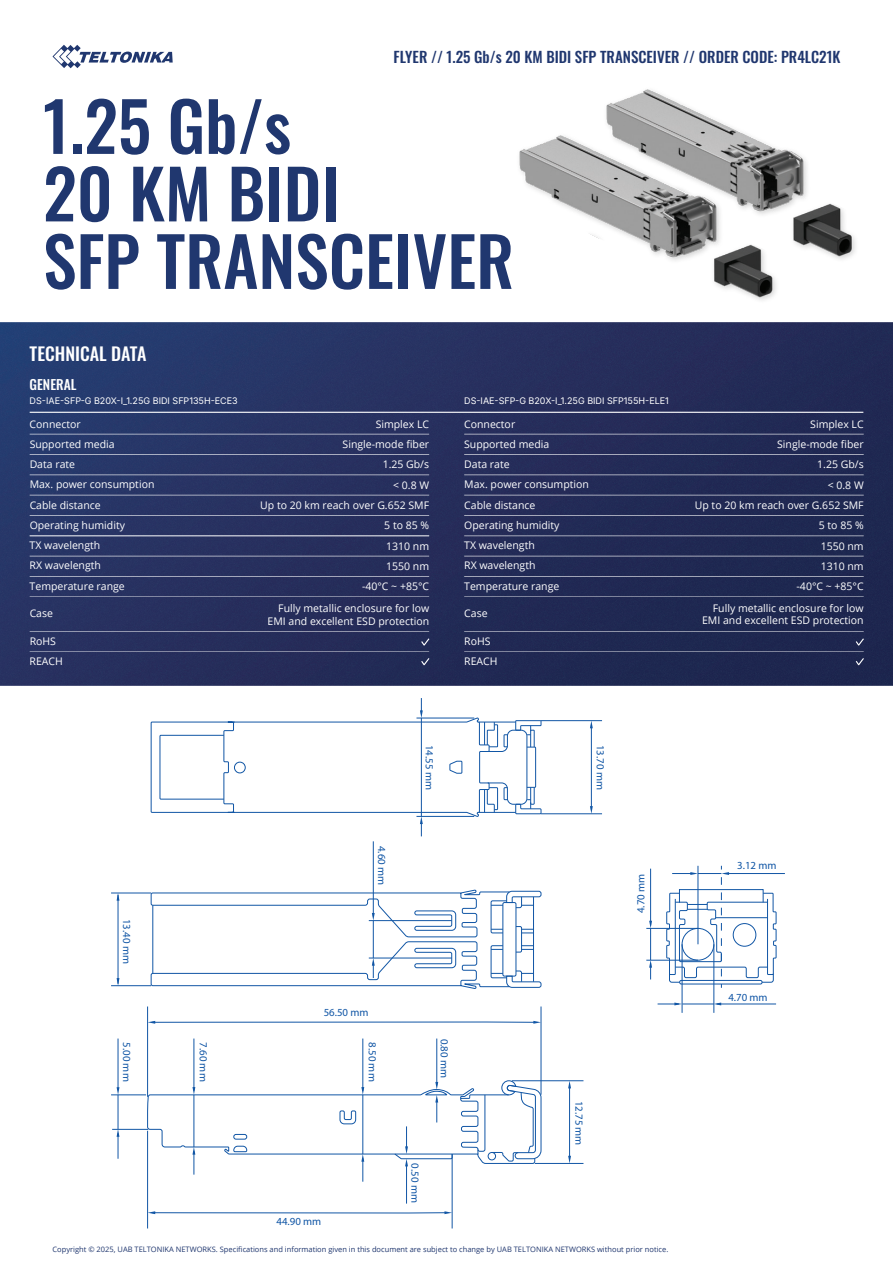
<style>
.page{position:relative;width:893px;height:1263px;background:#fff}
.page>*{position:absolute;margin:0;border:0;box-sizing:border-box;transform-origin:0 0}
.t1{font:500 67.5px/67.5px "Oswald";color:#20376f}
.t2{font:500 18px "Oswald";color:#fff}
.t3{font:500 15px "Oswald";color:#20376f}
.t4{font:500 13.5px "Oswald";color:#fff}
.t5{font:10.8px "Myriad Pro";color:#1055a5}
.t6{font:10.5px/20.1px "Open Sans";color:#fff;text-align:right}
.t7{font:9px "Inter";color:#fff}
.t8{font:7.5px "Open Sans";color:#20376f}
</style>
<div class="page">
<svg style="left:52px;top:45px;width:121px;height:23px"></svg>
<img style="left:0;top:322px;width:893px;height:417px">
<hr style="left:30px;top:412px;width:833px;height:1px;background:#fff">
<hr style="left:30px;top:434px;width:399px;height:1px;background:#fff">
<hr style="left:30px;top:454px;width:399px;height:1px;background:#fff">
<hr style="left:30px;top:475px;width:399px;height:1px;background:#fff">
<hr style="left:30px;top:495px;width:399px;height:1px;background:#fff">
<hr style="left:30px;top:515px;width:399px;height:1px;background:#fff">
<hr style="left:30px;top:631px;width:399px;height:1px;background:#fff">
<svg style="left:421px;top:638px;width:8px;height:7px"></svg>
<svg style="left:421px;top:658px;width:8px;height:7px"></svg>
<hr style="left:30px;top:652px;width:399px;height:1px;background:#fff">
<hr style="left:464px;top:434px;width:400px;height:1px;background:#fff">
<hr style="left:464px;top:454px;width:400px;height:1px;background:#fff">
<hr style="left:464px;top:475px;width:400px;height:1px;background:#fff">
<hr style="left:464px;top:495px;width:400px;height:1px;background:#fff">
<hr style="left:464px;top:515px;width:400px;height:1px;background:#fff">
<hr style="left:464px;top:536px;width:400px;height:1px;background:#fff">
<hr style="left:464px;top:631px;width:400px;height:1px;background:#fff">
<svg style="left:856px;top:638px;width:8px;height:7px"></svg>
<svg style="left:856px;top:658px;width:8px;height:7px"></svg>
<hr style="left:464px;top:652px;width:400px;height:1px;background:#fff">
<hr style="left:111px;top:1094px;width:35px;height:1px;background:#1156a5">
<hr style="left:111px;top:893px;width:40px;height:1px;background:#1156a5">
<hr style="left:111px;top:985px;width:40px;height:1px;background:#1156a5">
<hr style="left:112px;top:1129px;width:36px;height:1px;background:#1156a5">
<svg style="left:590px;top:806px;width:3px;height:7px"></svg>
<svg style="left:590px;top:721px;width:3px;height:7px"></svg>
<svg style="left:117px;top:1087px;width:2px;height:8px"></svg>
<hr style="left:118px;top:1095px;width:1px;height:34px;background:#1156a5">
<hr style="left:194px;top:1038px;width:1px;height:53px;background:#1156a5">
<svg style="left:568px;top:1081px;width:3px;height:7px"></svg>
<svg style="left:568px;top:1156px;width:3px;height:7px"></svg>
<hr style="left:406px;top:1163px;width:1px;height:40px;background:#1156a5">
<hr style="left:436px;top:1038px;width:1px;height:47px;background:#1156a5">
<svg style="left:147px;top:1080px;width:394px;height:102px"></svg>
<hr style="left:363px;top:1038px;width:1px;height:53px;background:#1156a5">
<hr style="left:118px;top:1038px;width:1px;height:51px;background:#1156a5">
<svg style="left:117px;top:1129px;width:2px;height:30px"></svg>
<hr style="left:118px;top:895px;width:1px;height:89px;background:#1156a5">
<hr style="left:591px;top:725px;width:1px;height:85px;background:#1156a5">
<svg style="left:151px;top:698px;width:390px;height:138px"></svg>
<svg style="left:151px;top:890px;width:390px;height:99px"></svg>
<hr style="left:373px;top:841px;width:1px;height:75px;background:#1156a5">
<hr style="left:373px;top:921px;width:1px;height:37px;background:#1156a5">
<hr style="left:421px;top:718px;width:1px;height:98px;background:#1156a5">
<hr style="left:416px;top:816px;width:58px;height:1px;background:#1156a5">
<hr style="left:416px;top:718px;width:58px;height:1px;background:#1156a5">
<svg style="left:658px;top:1002px;width:24px;height:3px"></svg>
<svg style="left:649px;top:921px;width:3px;height:7px"></svg>
<hr style="left:650px;top:869px;width:1px;height:56px;background:#1156a5">
<hr style="left:650px;top:928px;width:1px;height:32px;background:#1156a5">
<svg style="left:649px;top:961px;width:3px;height:18px"></svg>
<hr style="left:646px;top:928px;width:52px;height:1px;background:#1156a5">
<hr style="left:646px;top:960px;width:52px;height:1px;background:#1156a5">
<hr style="left:682px;top:1004px;width:32px;height:1px;background:#1156a5">
<hr style="left:725px;top:873px;width:60px;height:1px;background:#1156a5">
<svg style="left:713px;top:1002px;width:8px;height:3px"></svg>
<hr style="left:717px;top:1004px;width:59px;height:1px;background:#1156a5">
<hr style="left:541px;top:813px;width:61px;height:1px;background:#1156a5">
<hr style="left:541px;top:720px;width:61px;height:1px;background:#1156a5">
<hr style="left:369px;top:920px;width:83px;height:1px;background:#1156a5">
<hr style="left:369px;top:958px;width:83px;height:1px;background:#1156a5">
<hr style="left:147px;top:1131px;width:1px;height:97px;background:#1156a5">
<hr style="left:452px;top:1154px;width:1px;height:74px;background:#1156a5">
<hr style="left:569px;top:1084px;width:1px;height:74px;background:#1156a5">
<svg style="left:148px;top:1211px;width:304px;height:3px"></svg>
<hr style="left:147px;top:1006px;width:1px;height:91px;background:#1156a5">
<hr style="left:541px;top:1006px;width:1px;height:89px;background:#1156a5">
<svg style="left:148px;top:1021px;width:393px;height:3px"></svg>
<hr style="left:512px;top:1080px;width:71px;height:1px;background:#1156a5">
<hr style="left:535px;top:1163px;width:48px;height:1px;background:#1156a5">
<hr style="left:682px;top:944px;width:1px;height:69px;background:#1156a5">
<hr style="left:714px;top:944px;width:1px;height:69px;background:#1156a5">
<svg style="left:666px;top:866px;width:110px;height:122px"></svg>
<hr style="left:30px;top:536px;width:399px;height:1px;background:#fff">
<hr style="left:30px;top:556px;width:399px;height:1px;background:#fff">
<hr style="left:30px;top:576px;width:399px;height:1px;background:#fff">
<hr style="left:464px;top:556px;width:400px;height:1px;background:#fff">
<hr style="left:464px;top:576px;width:400px;height:1px;background:#fff">
<hr style="left:30px;top:597px;width:399px;height:1px;background:#fff">
<hr style="left:464px;top:597px;width:400px;height:1px;background:#fff">
<img style="left:717px;top:246px;width:59px;height:54px">
<img style="left:519px;top:138px;width:235px;height:147px">
<img style="left:756px;top:210px;width:100px;height:59px">
<img style="left:556px;top:89px;width:286px;height:150px">
<h3 class="t3" style="left:394px;top:43px;width:448px">FLYER // 1.25 Gb/s 20 KM BIDI SFP TRANSCEIVER // ORDER CODE: PR4LC21K</h3>
<h1 class="t1" style="left:43px;top:86px;width:472px">1.25 Gb/s<br>20 KM BIDI<br>SFP TRANSCEIVER</h1>
<h2 class="t2" style="left:30px;top:344px;width:118px">TECHNICAL DATA</h2>
<p class="t4" style="left:30px;top:377px;width:48px">GENERAL</p>
<p class="t7" style="left:30px;top:394px;width:210px">DS-IAE-SFP-G B20X-I_1.25G BIDI SFP135H-ECE3</p>
<p class="t7" style="left:464px;top:394px;width:206px">DS-IAE-SFP-G B20X-I_1.25G BIDI SFP155H-ELE1</p>
<p class="t6" style="left:30px;top:413px;width:53px">Connector</p>
<p class="t6" style="left:343px;top:413px;width:88px">Simplex LC<br>Single-mode fiber<br>1.25 Gb/s</p>
<p class="t6" style="left:260px;top:494px;width:170px;line-height:20.7px">Up to 20 km reach over G.652 SMF<br>5 to 85 %</p>
<p class="t6" style="left:464px;top:413px;width:53px">Connector</p>
<p class="t6" style="left:777px;top:413px;width:88px">Simplex LC<br>Single-mode fiber<br>1.25 Gb/s</p>
<p class="t6" style="left:695px;top:494px;width:170px;line-height:20.7px">Up to 20 km reach over G.652 SMF<br>5 to 85 %</p>
<p class="t6" style="left:30px;top:434px;width:126px;text-align:left">Supported media<br>Data rate<br>Max. power consumption<br>Cable distance<br>Operating humidity</p>
<p class="t6" style="left:464px;top:434px;width:126px;text-align:left">Supported media<br>Data rate<br>Max. power consumption<br>Cable distance<br>Operating humidity</p>
<p class="t6" style="left:393px;top:474px;width:37px">&lt; 0.8 W</p>
<p class="t6" style="left:828px;top:474px;width:37px">&lt; 0.8 W</p>
<p class="t6" style="left:30px;top:535px;width:72px">TX wavelength</p>
<p class="t6" style="left:386px;top:536px;width:44px">1310 nm</p>
<p class="t6" style="left:30px;top:555px;width:73px">RX wavelength</p>
<p class="t6" style="left:386px;top:556px;width:44px">1550 nm</p>
<p class="t6" style="left:30px;top:575px;width:97px">Temperature range</p>
<p class="t6" style="left:362px;top:576px;width:69px">-40°C ~ +85°C</p>
<p class="t6" style="left:464px;top:535px;width:72px">TX wavelength</p>
<p class="t6" style="left:821px;top:536px;width:44px">1550 nm</p>
<p class="t6" style="left:464px;top:555px;width:73px">RX wavelength</p>
<p class="t6" style="left:821px;top:556px;width:44px">1310 nm</p>
<p class="t6" style="left:464px;top:575px;width:97px">Temperature range</p>
<p class="t6" style="left:797px;top:576px;width:69px">-40°C ~ +85°C</p>
<p class="t6" style="left:30px;top:603px;width:25px">Case</p>
<p class="t6" style="left:30px;top:630px;width:28px">RoHS</p>
<p class="t6" style="left:268px;top:601px;width:163px;line-height:12.6px">Fully metallic enclosure for low<br>EMI and excellent ESD protection</p>
<p class="t6" style="left:464px;top:603px;width:25px">Case</p>
<p class="t6" style="left:464px;top:630px;width:28px">RoHS</p>
<p class="t6" style="left:702px;top:601px;width:163px;line-height:12.6px">Fully metallic enclosure for low<br>EMI and excellent ESD protection</p>
<p class="t6" style="left:30px;top:651px;width:35px">REACH</p>
<p class="t6" style="left:464px;top:651px;width:35px">REACH</p>
<p class="t5" style="left:134px;top:919px;width:46px;rotate:90deg">13.40 mm</p>
<p class="t5" style="left:134px;top:1042px;width:41px;rotate:90deg">5.00 mm</p>
<p class="t5" style="left:210px;top:1042px;width:41px;rotate:90deg">7.60 mm</p>
<p class="t5" style="left:388px;top:846px;width:41px;rotate:90deg">4.60 mm</p>
<p class="t5" style="left:436px;top:745px;width:46px;rotate:90deg">14.55 mm</p>
<p class="t5" style="left:607px;top:745px;width:46px;rotate:90deg">13.70 mm</p>
<p class="t5" style="left:634px;top:913px;width:41px;rotate:-90deg">4.70 mm</p>
<p class="t5" style="left:324px;top:1006px;width:46px">56.50 mm</p>
<p class="t5" style="left:379px;top:1042px;width:41px;rotate:90deg">8.50 mm</p>
<p class="t5" style="left:451px;top:1038px;width:41px;rotate:90deg">0.80 mm</p>
<p class="t5" style="left:276px;top:1215px;width:46px">44.90 mm</p>
<p class="t5" style="left:422px;top:1163px;width:41px;rotate:90deg">0.50 mm</p>
<p class="t5" style="left:586px;top:1100px;width:46px;rotate:90deg">12.75 mm</p>
<p class="t8" style="left:52px;top:1244px;width:617px">Copyright © 2025, UAB TELTONIKA NETWORKS. Specifications and information given in this document are subject to change by UAB TELTONIKA NETWORKS without prior notice.</p>
<p class="t5" style="left:737px;top:858px;width:41px">3.12 mm</p>
<p class="t5" style="left:728px;top:990px;width:41px">4.70 mm</p>
</div>
